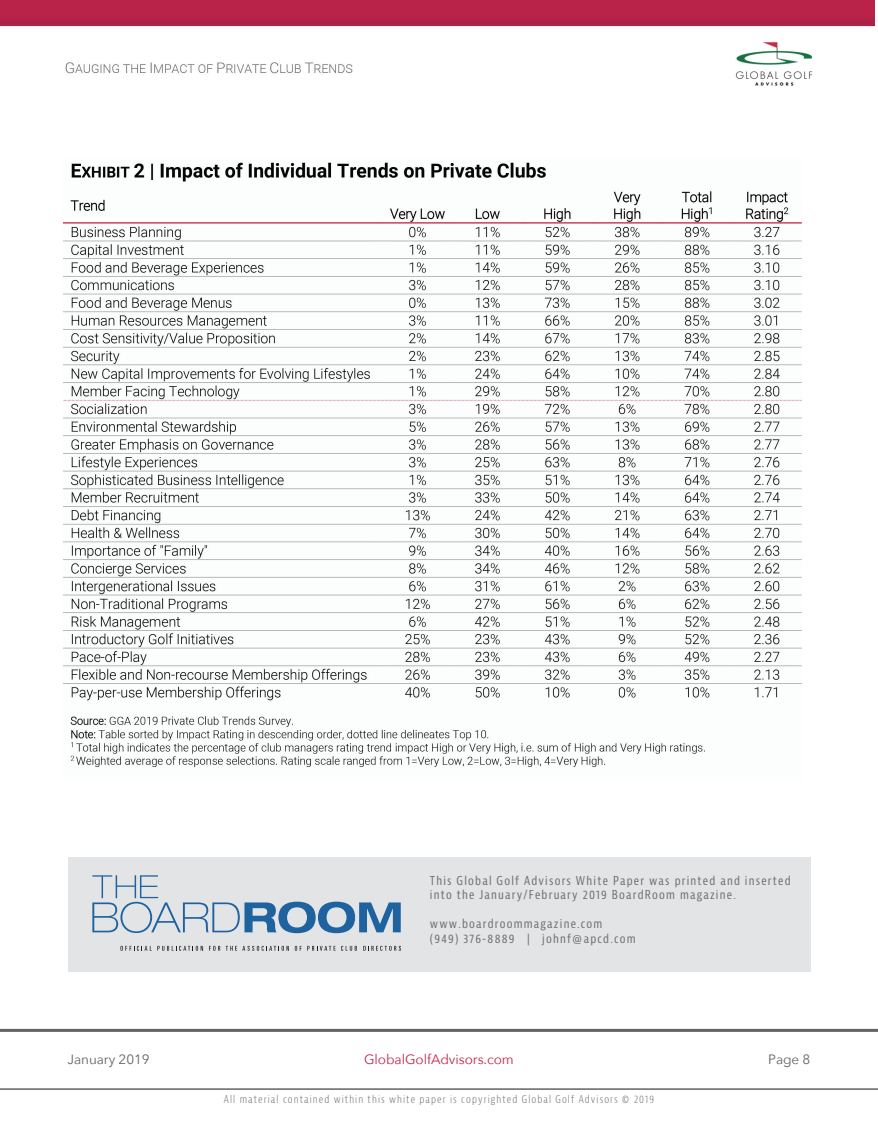
<style>
.page{position:relative;width:878px;height:1148px;background:#fff}
.page>*{position:absolute;margin:0;border:0;box-sizing:border-box;transform-origin:0 0}
.White_Paper_Body_Cop{font:13.5px "Avenir Next";letter-spacing:-.005em;color:#bd284d}
.White_Paper_Body_Cop-2{font:13.5px "Avenir Next";letter-spacing:-.005em;color:#636366}
.White_Paper_Photo_Cr{font:condensed 12px/14.4px "Bernina Sans";letter-spacing:.1em;color:#6c6d70}
.White_Paper_Photo_Cr-2{font:300 condensed 10.5px "Bernina Sans";letter-spacing:.1em;color:#6c6d70}
</style>
<div class="page">
<div style="left:68px;top:857px;width:742px;height:115px;background:#e3e4e6"></div>
<svg style="left:92px;top:875px;width:309px;height:58px"></svg>
<svg style="left:120px;top:945px;width:83px;height:5px"></svg>
<svg style="left:209px;top:945px;width:11px;height:5px"></svg>
<svg style="left:226px;top:945px;width:63px;height:5px"></svg>
<svg style="left:295px;top:945px;width:6px;height:5px"></svg>
<svg style="left:307px;top:945px;width:28px;height:5px"></svg>
<svg style="left:341px;top:945px;width:16px;height:5px"></svg>
<svg style="left:363px;top:945px;width:38px;height:5px"></svg>
<hr style="left:0;top:1088px;width:878px;height:1px;background:#636366">
<hr style="left:0;top:1028px;width:878px;height:3px;background:#636366">
<img style="left:0;top:0;width:874px;height:86px">
<img style="left:63px;top:162px;width:739px;height:605px">
<p class="White_Paper_Photo_Cr" style="left:430px;top:873px;width:362px">This Global Golf Advisors White Paper was printed and inserted into the January/February 2019 BoardRoom magazine.</p>
<p class="White_Paper_Photo_Cr" style="left:430px;top:917px;width:174px">www.boardroommagazine.com</p>
<p class="White_Paper_Photo_Cr" style="left:430px;top:931px;width:207px">(949) 376-8889 | johnf@apcd.com</p>
<p class="White_Paper_Body_Cop-2" style="left:68px;top:1047px;width:84px">January 2019</p>
<p class="White_Paper_Body_Cop" style="left:364px;top:1047px;width:151px">GlobalGolfAdvisors.com</p>
<p class="White_Paper_Body_Cop-2" style="left:768px;top:1047px;width:44px">Page 8</p>
<p class="White_Paper_Photo_Cr-2" style="left:224px;top:1092px;width:431px">All material contained within this white paper is copyrighted Global Golf Advisors © 2019</p>
</div>
